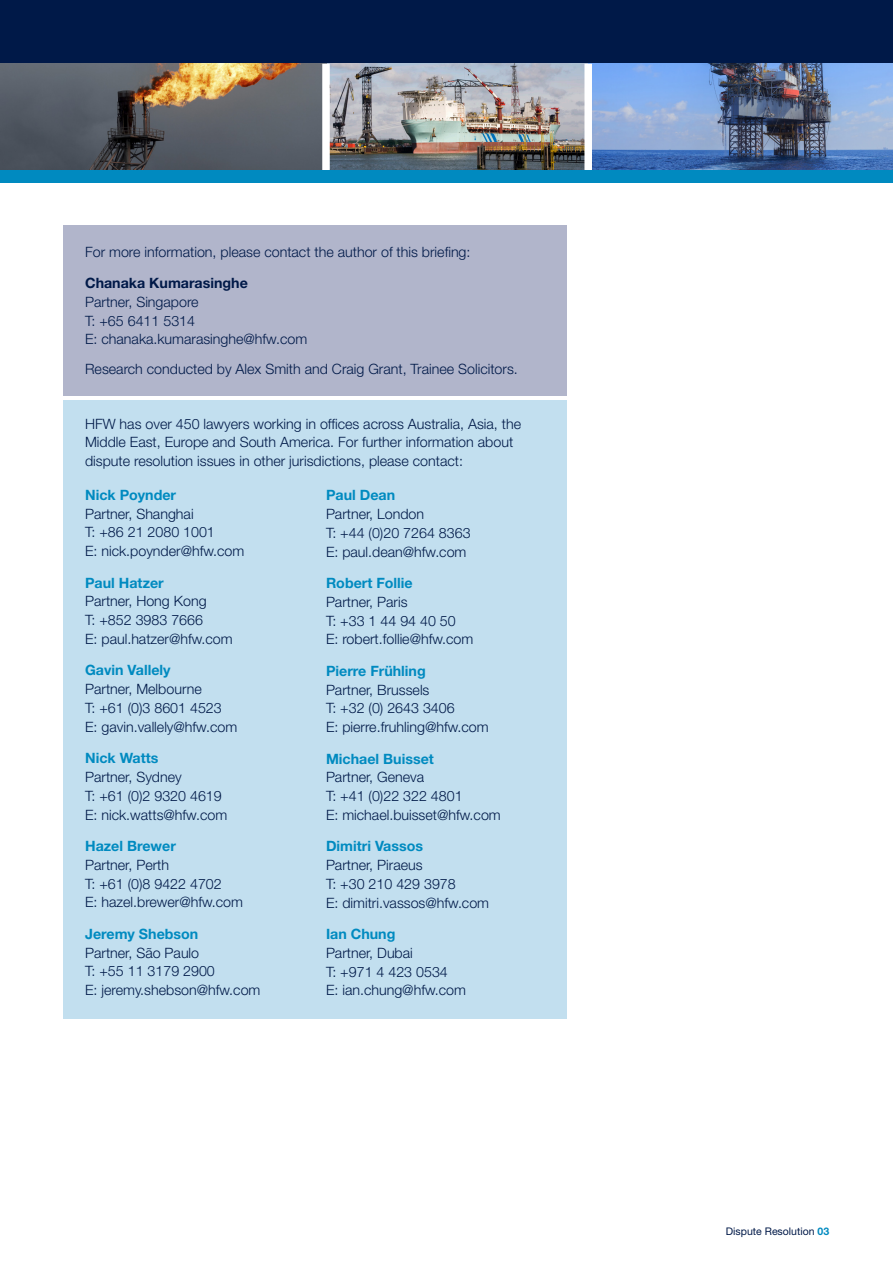
<style>
.page{position:relative;width:893px;height:1263px;background:#fff}
.page>*{position:absolute;margin:0;border:0;box-sizing:border-box;transform-origin:0 0}
.BRIEFING_-_Contact_D{font:300 14.25px/18.8px "Helvetica Neue LT Std";color:#001948}
.BRIEFING_-_Bodytext{font:300 14.25px/18.8px "Helvetica Neue LT Std";color:#001948}
.BRIEFING_-_Contact_N{font:700 14.25px "Helvetica Neue LT Std";color:#008ac0}
.Body_Copy{font:300 14.25px "Helvetica Neue LT Std";color:#001948}
.BRIEFING_-_Contact_N-2{font:700 14.25px "Helvetica Neue LT Std";color:#001948}
.BRIEFING_-_Footer__P{font:10.5px "Helvetica Neue LT Std";color:#001948}
.s1{font-weight:700;color:#008ac0}
</style>
<div class="page">
<div style="left:0;top:0;width:893px;height:170px;background:#001948"></div>
<img style="left:330px;top:64px;width:254px;height:106px">
<img style="left:592px;top:64px;width:301px;height:106px">
<div style="left:584px;top:64px;width:8px;height:106px;background:#fff"></div>
<svg style="left:0;top:64px;width:322px;height:106px;background:#646260"></svg>
<div style="left:322px;top:64px;width:8px;height:106px;background:#fff"></div>
<div style="left:0;top:170px;width:893px;height:13px;background:#008ac0"></div>
<div style="left:64px;top:225px;width:503px;height:170px;background:#b1b5cb"></div>
<div style="left:64px;top:400px;width:503px;height:618px;background:#c2dfef"></div>
<p class="Body_Copy" style="left:85px;top:244px;width:387px">For more information, please contact the author of this briefing:</p>
<p class="BRIEFING_-_Contact_N-2" style="left:85px;top:274px;width:164px">Chanaka Kumarasinghe</p>
<p class="BRIEFING_-_Contact_D" style="left:85px;top:292px;width:115px">Partner, Singapore</p>
<p class="BRIEFING_-_Contact_D" style="left:85px;top:311px;width:111px">T: +65 6411 5314</p>
<p class="BRIEFING_-_Contact_D" style="left:85px;top:330px;width:224px">E: chanaka.kumarasinghe@hfw.com</p>
<p class="Body_Copy" style="left:85px;top:360px;width:434px">Research conducted by Alex Smith and Craig Grant, Trainee Solicitors.</p>
<p class="BRIEFING_-_Bodytext" style="left:85px;top:414px;width:438px">HFW has over 450 lawyers working in offices across Australia, Asia, the<br>Middle East, Europe and South America. For further information about dispute resolution issues in other jurisdictions, please contact:</p>
<p class="BRIEFING_-_Contact_N" style="left:85px;top:486px;width:93px">Nick Poynder</p>
<p class="BRIEFING_-_Contact_D" style="left:85px;top:504px;width:110px">Partner, Shanghai</p>
<p class="BRIEFING_-_Contact_D" style="left:85px;top:523px;width:131px">T: +86 21 2080 1001</p>
<p class="BRIEFING_-_Contact_D" style="left:85px;top:541px;width:161px">E: nick.poynder@hfw.com</p>
<p class="BRIEFING_-_Contact_N" style="left:85px;top:574px;width:80px">Paul Hatzer</p>
<p class="BRIEFING_-_Contact_D" style="left:85px;top:592px;width:123px">Partner, Hong Kong</p>
<p class="BRIEFING_-_Contact_D" style="left:85px;top:610px;width:119px">T: +852 3983 7666</p>
<p class="BRIEFING_-_Contact_D" style="left:85px;top:629px;width:149px">E: paul.hatzer@hfw.com</p>
<p class="BRIEFING_-_Contact_N" style="left:85px;top:661px;width:87px">Gavin Vallely</p>
<p class="BRIEFING_-_Contact_D" style="left:85px;top:679px;width:118px">Partner, Melbourne</p>
<p class="BRIEFING_-_Contact_D" style="left:85px;top:698px;width:154px">T: +61 (0)3 8601 4523<br>E: gavin.vallely@hfw.com</p>
<p class="BRIEFING_-_Contact_N" style="left:85px;top:749px;width:75px">Nick Watts</p>
<p class="BRIEFING_-_Contact_D" style="left:85px;top:767px;width:98px">Partner, Sydney</p>
<p class="BRIEFING_-_Contact_D" style="left:85px;top:786px;width:138px">T: +61 (0)2 9320 4619</p>
<p class="BRIEFING_-_Contact_D" style="left:85px;top:805px;width:144px">E: nick.watts@hfw.com</p>
<p class="BRIEFING_-_Contact_N" style="left:85px;top:837px;width:92px">Hazel Brewer</p>
<p class="BRIEFING_-_Contact_D" style="left:85px;top:855px;width:85px">Partner, Perth</p>
<p class="BRIEFING_-_Contact_D" style="left:85px;top:874px;width:138px">T: +61 (0)8 9422 4702</p>
<p class="BRIEFING_-_Contact_D" style="left:85px;top:892px;width:159px">E: hazel.brewer@hfw.com</p>
<p class="BRIEFING_-_Contact_N" style="left:85px;top:925px;width:115px">Jeremy Shebson</p>
<p class="BRIEFING_-_Contact_D" style="left:85px;top:943px;width:116px">Partner, São Paulo</p>
<p class="BRIEFING_-_Contact_D" style="left:85px;top:961px;width:131px">T: +55 11 3179 2900</p>
<p class="BRIEFING_-_Contact_D" style="left:85px;top:980px;width:177px">E: jeremy.shebson@hfw.com</p>
<p class="BRIEFING_-_Contact_N" style="left:326px;top:486px;width:71px">Paul Dean</p>
<p class="BRIEFING_-_Contact_D" style="left:326px;top:504px;width:100px">Partner, London</p>
<p class="BRIEFING_-_Contact_D" style="left:326px;top:523px;width:146px">T: +44 (0)20 7264 8363</p>
<p class="BRIEFING_-_Contact_D" style="left:326px;top:542px;width:142px">E: paul.dean@hfw.com</p>
<p class="BRIEFING_-_Contact_N" style="left:326px;top:574px;width:88px">Robert Follie</p>
<p class="BRIEFING_-_Contact_D" style="left:326px;top:592px;width:83px">Partner, Paris</p>
<p class="BRIEFING_-_Contact_D" style="left:326px;top:611px;width:131px">T: +33 1 44 94 40 50</p>
<p class="BRIEFING_-_Contact_D" style="left:326px;top:630px;width:149px">E: robert.follie@hfw.com</p>
<p class="BRIEFING_-_Contact_N" style="left:326px;top:662px;width:101px">Pierre Frühling</p>
<p class="BRIEFING_-_Contact_D" style="left:326px;top:680px;width:105px">Partner, Brussels</p>
<p class="BRIEFING_-_Contact_D" style="left:326px;top:699px;width:130px">T: +32 (0) 2643 3406</p>
<p class="BRIEFING_-_Contact_D" style="left:326px;top:717px;width:164px">E: pierre.fruhling@hfw.com</p>
<p class="BRIEFING_-_Contact_N" style="left:326px;top:750px;width:109px">Michael Buisset</p>
<p class="BRIEFING_-_Contact_D" style="left:326px;top:768px;width:100px">Partner, Geneva</p>
<p class="BRIEFING_-_Contact_D" style="left:326px;top:786px;width:138px">T: +41 (0)22 322 4801</p>
<p class="BRIEFING_-_Contact_D" style="left:326px;top:805px;width:176px">E: michael.buisset@hfw.com</p>
<p class="BRIEFING_-_Contact_N" style="left:326px;top:837px;width:99px">Dimitri Vassos</p>
<p class="BRIEFING_-_Contact_D" style="left:326px;top:855px;width:98px">Partner, Piraeus</p>
<p class="BRIEFING_-_Contact_D" style="left:326px;top:874px;width:131px">T: +30 210 429 3978</p>
<p class="BRIEFING_-_Contact_D" style="left:326px;top:893px;width:165px">E: dimitri.vassos@hfw.com</p>
<p class="BRIEFING_-_Contact_N" style="left:326px;top:925px;width:71px">Ian Chung</p>
<p class="BRIEFING_-_Contact_D" style="left:326px;top:943px;width:88px">Partner, Dubai</p>
<p class="BRIEFING_-_Contact_D" style="left:326px;top:962px;width:123px">T: +971 4 423 0534</p>
<p class="BRIEFING_-_Contact_D" style="left:326px;top:981px;width:141px">E: ian.chung@hfw.com</p>
<p class="BRIEFING_-_Footer__P" style="left:726px;top:1225px;width:105px">Dispute Resolution <span class="s1">03</span></p>
</div>
